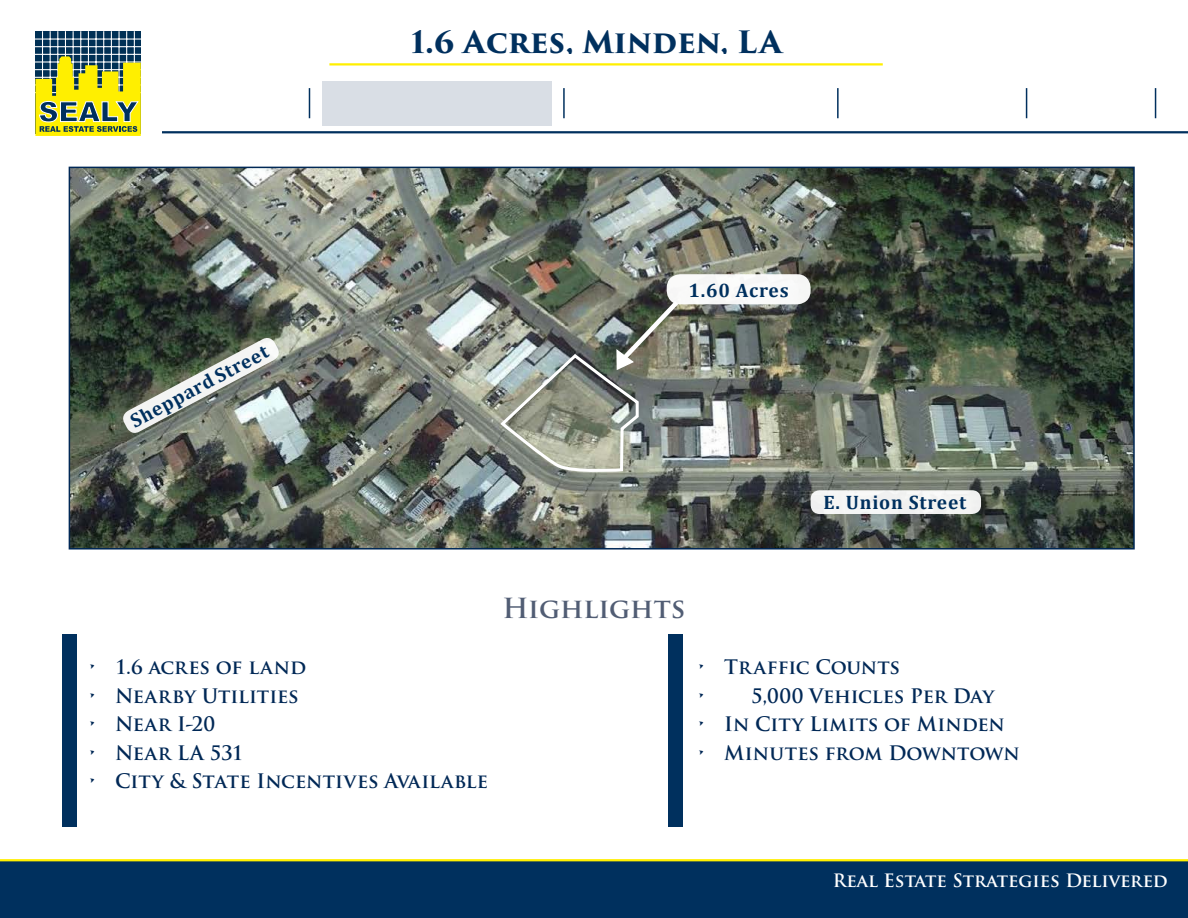
<style>
.page{position:relative;width:1188px;height:918px;background:#fff}
.page>*{position:absolute;margin:0;border:0;box-sizing:border-box;transform-origin:0 0}
.t1{font:700 30px "Trajan Pro 3";letter-spacing:-.01em;color:#00305e}
.t2{font:700 27px "Trajan Pro";color:#515d74}
.t3{font:700 19.5px "Trajan Pro";color:#002856}
.t4{font:700 19.5px "Cambria";letter-spacing:.04em;color:#00305e}
.t5{font:700 18px "Trajan Pro";color:#fff}
</style>
<div class="page">
<div style="left:0;top:861px;width:1188px;height:57px;background:#00305e"></div>
<hr style="left:0;top:859px;width:1188px;height:2px;background:#ffef00">
<div style="left:62px;top:634px;width:15px;height:192px;background:#00305e"></div>
<div style="left:668px;top:634px;width:15px;height:192px;background:#00305e"></div>
<svg style="left:35px;top:31px;width:106px;height:25px;background:#144062"></svg>
<hr style="left:35px;top:39px;width:107px;height:1px;background:#fff">
<hr style="left:35px;top:46px;width:107px;height:1px;background:#fff">
<hr style="left:35px;top:54px;width:107px;height:1px;background:#fff">
<hr style="left:42px;top:31px;width:1px;height:85px;background:#fff">
<hr style="left:50px;top:31px;width:1px;height:85px;background:#fff">
<hr style="left:57px;top:31px;width:1px;height:85px;background:#fff">
<hr style="left:65px;top:31px;width:1px;height:85px;background:#fff">
<hr style="left:73px;top:31px;width:1px;height:85px;background:#fff">
<hr style="left:80px;top:31px;width:1px;height:85px;background:#fff">
<hr style="left:88px;top:31px;width:1px;height:85px;background:#fff">
<hr style="left:96px;top:31px;width:1px;height:85px;background:#fff">
<hr style="left:103px;top:31px;width:1px;height:85px;background:#fff">
<hr style="left:111px;top:31px;width:1px;height:85px;background:#fff">
<hr style="left:119px;top:31px;width:1px;height:85px;background:#fff">
<hr style="left:126px;top:31px;width:1px;height:85px;background:#fff">
<hr style="left:134px;top:31px;width:1px;height:85px;background:#fff">
<svg style="left:35px;top:56px;width:106px;height:80px;background:#b3b734"></svg>
<hr style="left:162px;top:131px;width:1026px;height:2px;background:#00305e">
<hr style="left:329px;top:63px;width:554px;height:3px;background:#ffef00">
<div style="left:322px;top:81px;width:229px;height:45px;background:#d9dee5"></div>
<hr style="left:309px;top:88px;width:1px;height:30px;background:#00305e">
<hr style="left:563px;top:88px;width:2px;height:30px;background:#00305e">
<hr style="left:837px;top:88px;width:2px;height:30px;background:#00305e">
<hr style="left:1026px;top:88px;width:1px;height:30px;background:#00305e">
<hr style="left:1155px;top:88px;width:1px;height:30px;background:#00305e">
<img style="left:72px;top:170px;width:1060px;height:377px">
<div style="left:69px;top:167px;width:1066px;height:383px;border:2px solid #002856"></div>
<div style="left:667px;top:274px;width:144px;height:30px;background:#fff;border-radius:14px"></div>
<svg style="left:120px;top:335px;width:162px;height:101px"></svg>
<div style="left:811px;top:490px;width:170px;height:24px;background:#f4f5f3;border-radius:9px"></div>
<img style="left:500px;top:296px;width:183px;height:181px">
<h1 class="t1" style="left:411px;top:20px;width:372px">1.6 Acres, Minden, LA</h1>
<p class="t4" style="left:125px;top:410px;width:155px;rotate:-28deg">Sheppard Street</p>
<p class="t4" style="left:689px;top:276px;width:102px">1.60 Acres</p>
<p class="t4" style="left:823px;top:488px;width:144px">E. Union Street</p>
<p class="t3" style="left:88px;top:655px;width:220px">• 1.6 acres of land</p>
<p class="t3" style="left:88px;top:684px;width:212px">• Nearby Utilities</p>
<p class="t3" style="left:88px;top:712px;width:129px">• Near I-20</p>
<p class="t3" style="left:88px;top:741px;width:157px">• Near LA 531</p>
<p class="t3" style="left:88px;top:769px;width:401px">• City &amp; State Incentives Available</p>
<h2 class="t2" style="left:503px;top:592px;width:184px">Highlights</h2>
<p class="t3" style="left:697px;top:655px;width:204px">• Traffic Counts</p>
<p class="t3" style="left:697px;top:684px;width:299px">• 5,000 Vehicles Per Day</p>
<p class="t3" style="left:697px;top:712px;width:309px">• In City Limits of Minden</p>
<p class="t3" style="left:697px;top:741px;width:324px">• Minutes from Downtown</p>
<p class="t5" style="left:833px;top:870px;width:336px">Real Estate Strategies Delivered</p>
</div>
